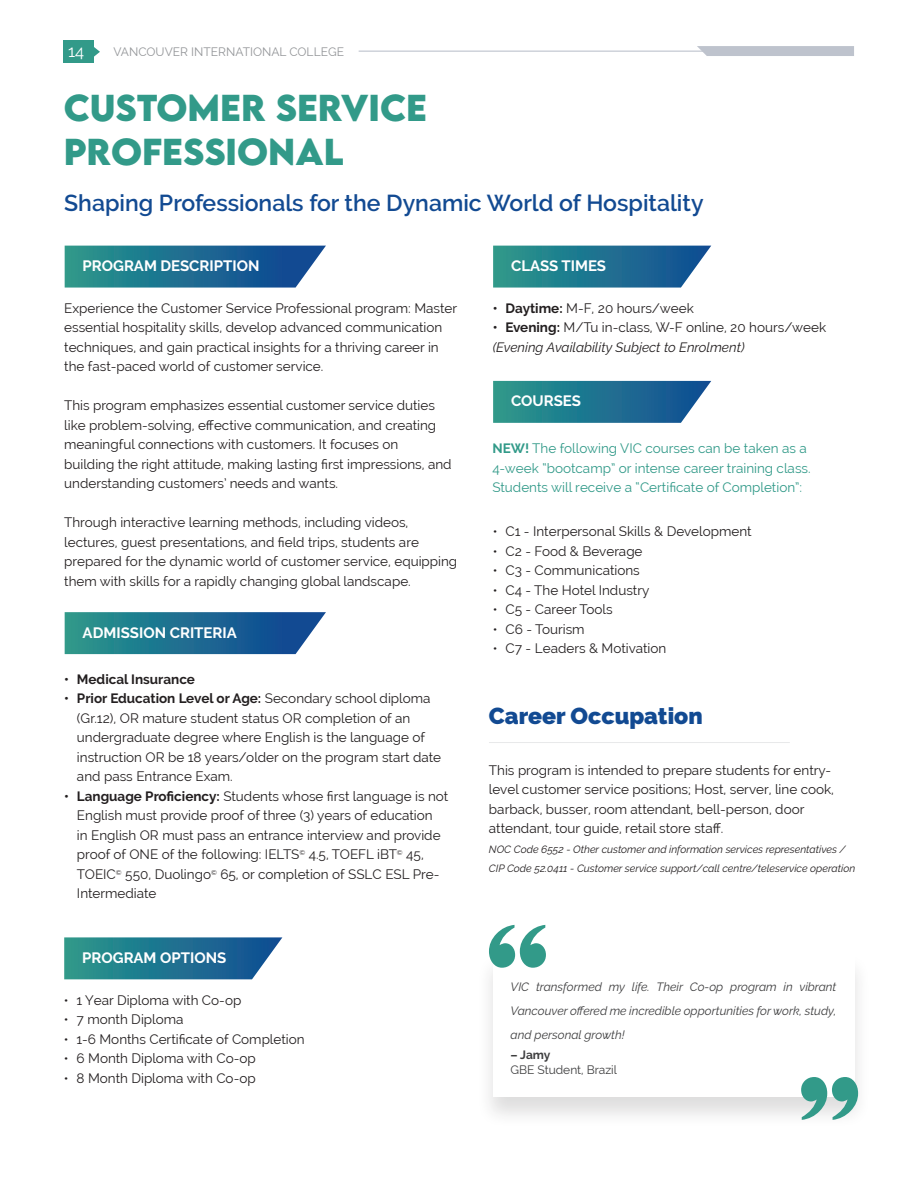
<style>
.page{position:relative;width:918px;height:1188px;background:#fff}
.page>*{position:absolute;margin:0;border:0;box-sizing:border-box;transform-origin:0 0}
.t1{font:700 33.3px/44px "LEMONMILK";color:#329a89}
.t2{font:600 23.1px "Raleway";color:#124a92}
.t3{font:900 23.1px "Raleway";color:#124a92}
.t4{font:16.5px "Raleway";color:#fff}
.t5{font:700 15px "Raleway";color:#fff}
.Paragraph_Style_1{font:13.5px/19.5px "Raleway";color:#231f20}
.Paragraph_Style_1-2{font:13.5px/19.5px "Raleway";color:#329a89}
.Paragraph_Style_1-3{font:italic 13.5px "Raleway";color:#231f20}
.t6{font:700 13.5px "Raleway";color:#231f20}
.t7{font:italic 12px/24px "Raleway";color:#3e3e3f;text-align:justify}
.t8{font:12px "Raleway";color:#939598}
.t9{font:12px "Raleway";color:#3e3e3f}
.t10{font:700 12px "Raleway";color:#3e3e3f}
.Paragraph_Style_1-4{font:italic 10.5px/19.5px "Raleway";color:#231f20}
.s1{font-weight:700}
</style>
<div class="page">
<div style="left:697px;top:46px;width:157px;height:10px;background:#bec3cd"></div>
<hr style="left:359px;top:51px;width:359px;height:1px;background:#bec3cd">
<div style="left:64px;top:40px;width:30px;height:23px;background:#329a89"></div>
<svg style="left:94px;top:47px;width:6px;height:10px"></svg>
<svg style="left:64px;top:937px;width:218px;height:42px;background:#307e97"></svg>
<svg style="left:65px;top:246px;width:261px;height:42px;background:#2c7797"></svg>
<svg style="left:65px;top:612px;width:261px;height:42px;background:#2a7696"></svg>
<svg style="left:493px;top:246px;width:218px;height:42px;background:#307f98"></svg>
<svg style="left:493px;top:381px;width:218px;height:42px;background:#2e7e97"></svg>
<div style="left:476px;top:952px;width:395px;height:176px;background:#231f20;opacity:.15"></div>
<div style="left:493px;top:954px;width:361px;height:143px;background:#fff"></div>
<svg style="left:489px;top:925px;width:57px;height:43px"></svg>
<svg style="left:801px;top:1077px;width:57px;height:43px"></svg>
<hr style="left:489px;top:742px;width:301px;height:1px;background:#e8e9ea">
<p class="t4" style="left:68px;top:42px;width:18px">14</p>
<p class="t8" style="left:114px;top:44px;width:232px">VANCOUVER INTERNATIONAL COLLEGE</p>
<p class="t1" style="left:64px;top:86px;width:365px">CUSTOMER SERVICE<br>PROFESSIONAL</p>
<p class="t2" style="left:64px;top:189px;width:641px">Shaping Professionals for the Dynamic World of Hospitality</p>
<p class="t5" style="left:83px;top:257px;width:178px">PROGRAM DESCRIPTION</p>
<p class="Paragraph_Style_1" style="left:64px;top:298px;width:395px">Experience the Customer Service Professional program: Master essential hospitality skills, develop advanced communication techniques, and gain practical insights for a thriving career in the fast-paced world of customer service.</p>
<p class="Paragraph_Style_1" style="left:64px;top:396px;width:389px">This program emphasizes essential customer service duties like problem-solving, effective communication, and creating meaningful connections with customers. It focuses on building the right attitude, making lasting first impressions, and understanding customers’ needs and wants.</p>
<p class="Paragraph_Style_1" style="left:64px;top:513px;width:395px">Through interactive learning methods, including videos, lectures, guest presentations, and field trips, students are prepared for the dynamic world of customer service, equipping them with skills for a rapidly changing global landscape.</p>
<p class="t5" style="left:83px;top:624px;width:156px">ADMISSION CRITERIA</p>
<p class="t6" style="left:64px;top:671px;width:132px">• Medical Insurance</p>
<p class="Paragraph_Style_1" style="left:77px;top:689px;width:366px;text-indent:-13px"><span class="s1">• Prior Education Level or Age:</span> Secondary school diploma (Gr.12), OR mature student status OR completion of an undergraduate degree where English is the language of instruction OR be 18 years/older on the program start date and pass Entrance Exam.</p>
<p class="Paragraph_Style_1" style="left:77px;top:786px;width:373px;text-indent:-13px"><span class="s1">• Language Proficiency:</span> Students whose first language is not English must provide proof of three (3) years of education<br>in English OR must pass an entrance interview and provide proof of ONE of the following: IELTS<sup>©</sup> 4.5, TOEFL iBT<sup>©</sup> 45, TOEIC<sup>©</sup> 550, Duolingo<sup>©</sup> 65, or completion of SSLC ESL Pre-Intermediate</p>
<p class="t5" style="left:82px;top:949px;width:146px">PROGRAM OPTIONS</p>
<p class="Paragraph_Style_1" style="left:64px;top:990px;width:179px">• 1 Year Diploma with Co-op</p>
<p class="Paragraph_Style_1" style="left:64px;top:1010px;width:121px">• 7 month Diploma</p>
<p class="Paragraph_Style_1" style="left:64px;top:1029px;width:242px">• 1-6 Months Certificate of Completion</p>
<p class="Paragraph_Style_1" style="left:64px;top:1049px;width:194px">• 6 Month Diploma with Co-op</p>
<p class="Paragraph_Style_1" style="left:64px;top:1068px;width:193px">• 8 Month Diploma with Co-op</p>
<p class="t5" style="left:511px;top:257px;width:97px">CLASS TIMES</p>
<p class="Paragraph_Style_1" style="left:493px;top:298px;width:203px"><span class="s1">• Daytime:</span> M-F, 20 hours/week</p>
<p class="Paragraph_Style_1" style="left:493px;top:318px;width:335px"><span class="s1">• Evening:</span> M/Tu in-class, W-F online, 20 hours/week</p>
<p class="Paragraph_Style_1-3" style="left:493px;top:339px;width:253px">(Evening Availability Subject to Enrolment)</p>
<p class="t5" style="left:511px;top:393px;width:71px">COURSES</p>
<p class="Paragraph_Style_1-2" style="left:492px;top:439px;width:320px"><span class="s1">NEW!</span> The following VIC courses can be taken as a<br>4-week “bootcamp” or intense career training class.<br>Students will receive a “Certificate of Completion”:</p>
<p class="Paragraph_Style_1" style="left:493px;top:522px;width:260px">• C1 - Interpersonal Skills &amp; Development</p>
<p class="Paragraph_Style_1" style="left:493px;top:541px;width:151px">• C2 - Food &amp; Beverage</p>
<p class="Paragraph_Style_1" style="left:493px;top:561px;width:149px">• C3 - Communications</p>
<p class="Paragraph_Style_1" style="left:493px;top:580px;width:158px">• C4 - The Hotel Industry</p>
<p class="Paragraph_Style_1" style="left:493px;top:600px;width:122px">• C5 - Career Tools</p>
<p class="Paragraph_Style_1" style="left:493px;top:619px;width:93px">• C6 - Tourism</p>
<p class="Paragraph_Style_1" style="left:493px;top:639px;width:175px">• C7 - Leaders &amp; Motivation</p>
<p class="t3" style="left:489px;top:702px;width:215px">Career Occupation</p>
<p class="Paragraph_Style_1" style="left:489px;top:760px;width:347px">This program is intended to prepare students for entry&shy;level customer service positions; Host, server, line cook, barback, busser, room attendant, bell-person, door attendant, tour guide, retail store staff.</p>
<p class="Paragraph_Style_1-4" style="left:489px;top:839px;width:368px">NOC Code 6552 - Other customer and information services representatives /<br>CIP Code 52.0411 - Customer service support/call centre/teleservice operation</p>
<p class="t7" style="left:511px;top:975px;width:327px">VIC transformed my life. Their Co-op program in vibrant Vancouver offered me incredible opportunities for work, study, and personal growth!</p>
<p class="t10" style="left:510px;top:1048px;width:42px">– Jamy</p>
<p class="t9" style="left:510px;top:1063px;width:108px">GBE Student, Brazil</p>
</div>
